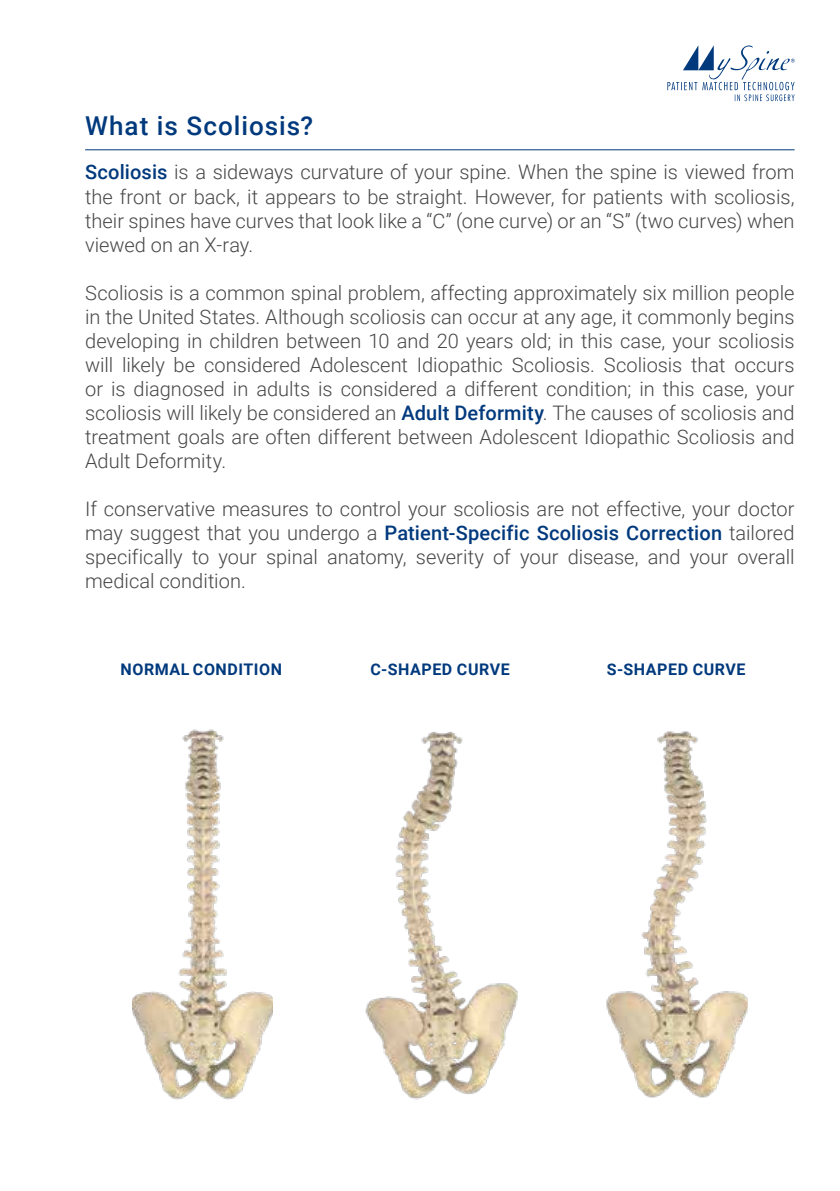
<style>
.page{position:relative;width:840px;height:1191px;background:#fff}
.page>*{position:absolute;margin:0;border:0;box-sizing:border-box;transform-origin:0 0}
.t1{font:500 26px "Roboto";letter-spacing:.035em;color:#01397d}
.t2{font:300 20px/24px "Roboto";color:#474747;text-align:justify}
.t3{font:700 16px "Roboto";letter-spacing:.035em;color:#01397d}
.s1{font-weight:500;color:#01397d}
</style>
<div class="page">
<hr style="left:85px;top:149px;width:709px;height:1px;background:#01397d">
<svg style="left:667px;top:45px;width:127px;height:56px"></svg>
<img style="left:606px;top:731px;width:141px;height:367px">
<img style="left:365px;top:732px;width:152px;height:368px">
<img style="left:132px;top:729px;width:141px;height:371px">
<h1 class="t1" style="left:85px;top:108px;width:229px">What is Scoliosis?</h1>
<p class="t2" style="left:85px;top:160px;width:710px"><span class="s1">Scoliosis</span> is a sideways curvature of your spine. When the spine is viewed from the front or back, it appears to be straight. However, for patients with scoliosis, their spines have curves that look like a “C” (one curve) or an “S” (two curves) when viewed on an X-ray.</p>
<p class="t2" style="left:85px;top:280px;width:710px">Scoliosis is a common spinal problem, affecting approximately six million people in the United States. Although scoliosis can occur at any age, it commonly begins developing in children between 10 and 20 years old; in this case, your scoliosis will likely be considered Adolescent Idiopathic Scoliosis. Scoliosis that occurs or is diagnosed in adults is considered a different condition; in this case, your scoliosis will likely be considered an <span class="s1">Adult Deformity</span>. The causes of scoliosis and treatment goals are often different between Adolescent Idiopathic Scoliosis and Adult Deformity.</p>
<p class="t2" style="left:85px;top:496px;width:710px">If conservative measures to control your scoliosis are not effective, your doctor may suggest that you undergo a <span class="s1">Patient-Specific Scoliosis Correction</span> tailored specifically to your spinal anatomy, severity of your disease, and your overall medical condition.</p>
<p class="t3" style="left:120px;top:658px;width:163px">NORMAL CONDITION</p>
<p class="t3" style="left:370px;top:658px;width:141px">C-SHAPED CURVE</p>
<p class="t3" style="left:606px;top:658px;width:140px">S-SHAPED CURVE</p>
</div>
